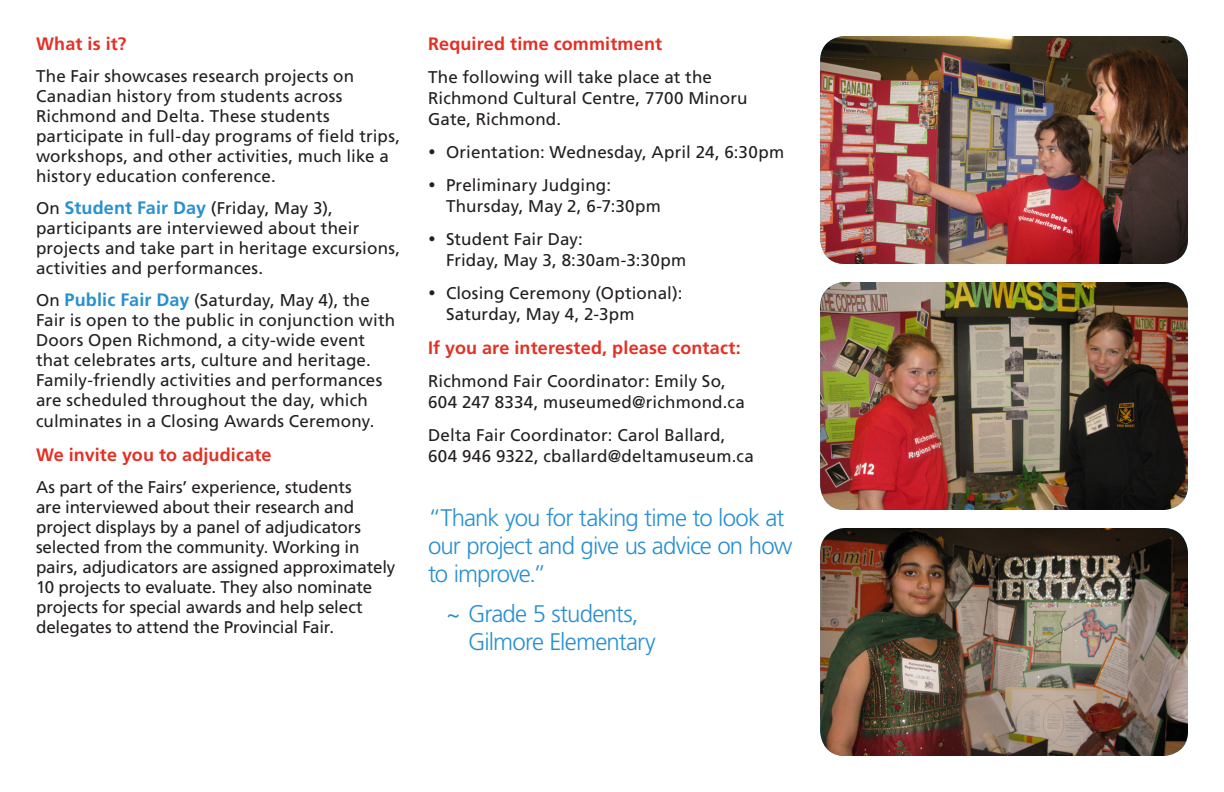
<style>
.page{position:relative;width:1224px;height:792px;background:#fff}
.page>*{position:absolute;margin:0;border:0;box-sizing:border-box;transform-origin:0 0}
.body{font:300 24px/28px "Frutiger LT Std";letter-spacing:-.035em;color:#2890cf}
.Subhead{font:700 18px "Frutiger LT Std";letter-spacing:.01em;color:#e33125}
.body-2{font:17px/20px "Frutiger LT Std";letter-spacing:.005em;color:#231f20}
.s1{font-weight:700;font-size:18px;color:#2890cf}
</style>
<div class="page">
<img style="left:820px;top:528px;width:368px;height:228px">
<img style="left:820px;top:36px;width:368px;height:228px">
<img style="left:820px;top:282px;width:368px;height:228px">
<p class="Subhead" style="left:36px;top:33px;width:92px">What is it?</p>
<p class="body-2" style="left:36px;top:66px;width:366px">The Fair showcases research projects on Canadian history from students across Richmond and Delta. These students participate in full-day programs of field trips, workshops, and other activities, much like a history education conference.</p>
<p class="body-2" style="left:36px;top:198px;width:366px">On <span class="s1">Student Fair Day</span> (Friday, May 3), participants are interviewed about their projects and take part in heritage excursions, activities and performances.</p>
<p class="body-2" style="left:36px;top:290px;width:361px">On <span class="s1">Public Fair Day</span> (Saturday, May 4), the Fair is open to the public in conjunction with Doors Open Richmond, a city-wide event that celebrates arts, culture and heritage.<br>Family-friendly activities and performances are scheduled throughout the day, which culminates in a Closing Awards Ceremony.</p>
<p class="Subhead" style="left:36px;top:444px;width:237px">We invite you to adjudicate</p>
<p class="body-2" style="left:36px;top:477px;width:361px">As part of the Fairs’ experience, students<br>are interviewed about their research and project displays by a panel of adjudicators selected from the community. Working in pairs, adjudicators are assigned approximately 10 projects to evaluate. They also nominate projects for special awards and help select delegates to attend the Provincial Fair.</p>
<p class="Subhead" style="left:428px;top:33px;width:236px">Required time commitment</p>
<p class="body-2" style="left:428px;top:66px;width:321px;line-height:21px">The following will take place at the<br>Richmond Cultural Centre, 7700 Minoru<br>Gate, Richmond.</p>
<p class="body-2" style="left:446px;top:142px;width:340px">Orientation: Wednesday, April 24, 6:30pm</p>
<p class="body-2" style="left:446px;top:174px;width:217px;line-height:21px">Preliminary Judging:<br>Thursday, May 2, 6-7:30pm</p>
<p class="body-2" style="left:446px;top:228px;width:242px;line-height:21px">Student Fair Day:<br>Friday, May 3, 8:30am-3:30pm</p>
<p class="body-2" style="left:446px;top:282px;width:238px;line-height:21px">Closing Ceremony (Optional):<br>Saturday, May 4, 2-3pm</p>
<p class="Subhead" style="left:428px;top:337px;width:314px">If you are interested, please contact:</p>
<p class="body-2" style="left:428px;top:370px;width:318px;line-height:21px">Richmond Fair Coordinator: Emily So,<br>604 247 8334, museumed@richmond.ca</p>
<p class="body-2" style="left:428px;top:424px;width:327px;line-height:21px">Delta Fair Coordinator: Carol Ballard,<br>604 946 9322, cballard@deltamuseum.ca</p>
<p class="body" style="left:428px;top:504px;width:366px">“Thank you for taking time to look at our project and give us advice on how to improve.”</p>
<p class="body" style="left:468px;top:600px;width:189px;text-indent:-22px">~ Grade 5 students,<br>Gilmore Elementary</p>
</div>
